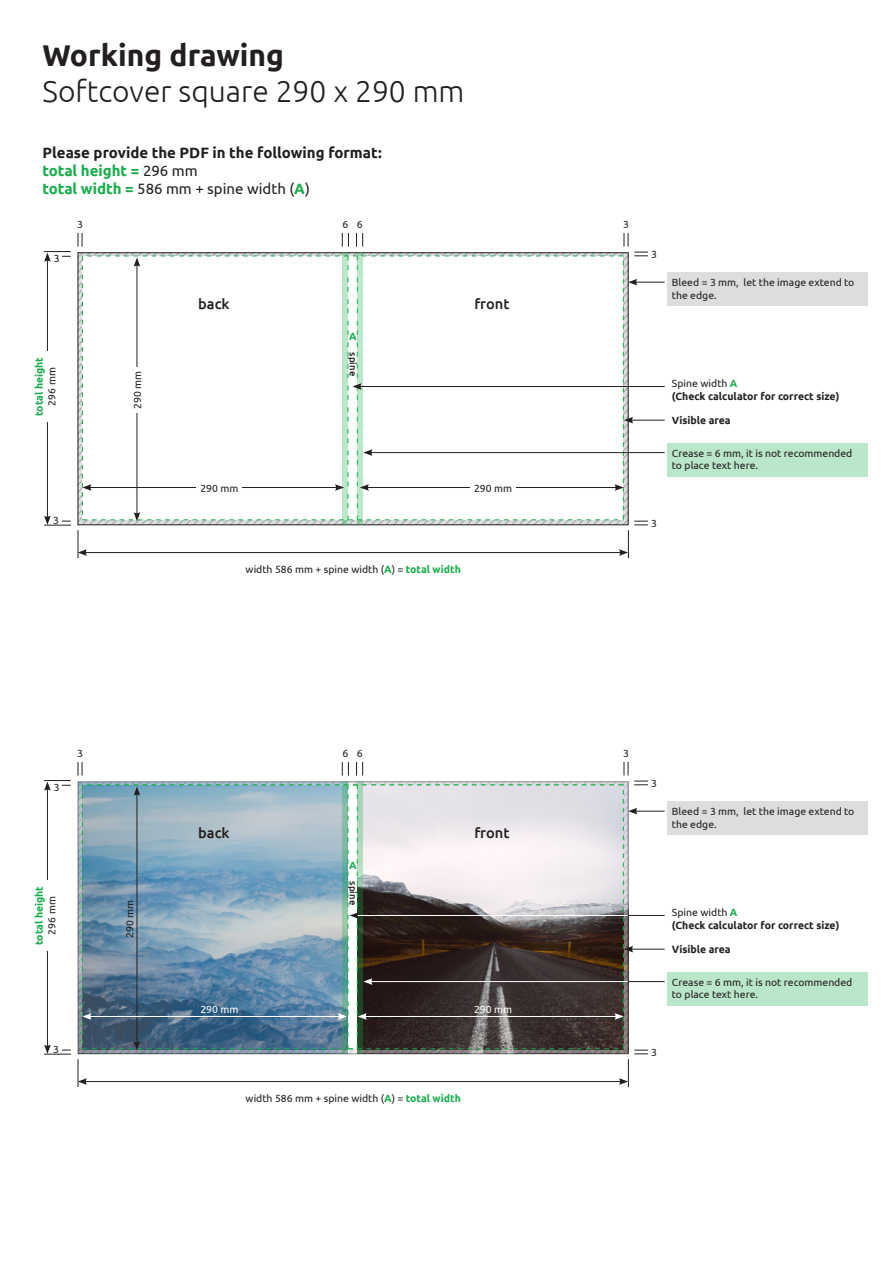
<style>
.page{position:relative;width:893px;height:1263px;background:#fff}
.page>*{position:absolute;margin:0;border:0;box-sizing:border-box;transform-origin:0 0}
.t1{font:300 30px "Ubuntu";color:#231f20}
.t2{font:700 30px "Ubuntu";color:#231f20}
.t3{font:700 15px/18px "Ubuntu";color:#231f20}
.t4{font:15px "Ubuntu";color:#231f20}
.t5{font:500 14.55px "Ubuntu";color:#231f20}
.t6{font:10.5px/12.5px "Ubuntu";color:#231f20}
.t7{font:700 10.5px "Ubuntu";color:#231f20}
.t8{font:700 10.5px "Ubuntu";color:#18ad4c}
.t9{font:10.5px "Ubuntu";color:#fff}
.t10{font:500 9.45px "Ubuntu";color:#231f20}
.s1{color:#18ad4c}
.s2{font-weight:400}
.s3{font-weight:700;color:#18ad4c}
</style>
<div class="page">
<div style="left:668px;top:272px;width:200px;height:34px;background:#dcdddf"></div>
<div style="left:668px;top:443px;width:200px;height:34px;background:#bae6c9"></div>
<hr style="left:47px;top:259px;width:1px;height:259px;background:#231f20">
<svg style="left:44px;top:516px;width:27px;height:10px"></svg>
<div style="left:19px;top:351px;width:52px;height:71px;background:#fff"></div>
<hr style="left:631px;top:420px;width:34px;height:1px;background:#231f20">
<hr style="left:370px;top:452px;width:295px;height:1px;background:#231f20">
<hr style="left:635px;top:282px;width:30px;height:1px;background:#231f20">
<svg style="left:44px;top:251px;width:27px;height:11px"></svg>
<hr style="left:359px;top:386px;width:306px;height:1px;background:#231f20">
<svg style="left:78px;top:233px;width:570px;height:325px"></svg>
<div style="left:470px;top:476px;width:46px;height:23px;background:#fff"></div>
<div style="left:668px;top:801px;width:200px;height:34px;background:#dcdddf"></div>
<div style="left:668px;top:972px;width:200px;height:34px;background:#bae6c9"></div>
<hr style="left:47px;top:788px;width:1px;height:259px;background:#231f20">
<svg style="left:342px;top:762px;width:7px;height:13px"></svg>
<svg style="left:356px;top:762px;width:7px;height:13px"></svg>
<svg style="left:78px;top:762px;width:5px;height:13px"></svg>
<svg style="left:624px;top:762px;width:5px;height:13px"></svg>
<svg style="left:44px;top:1045px;width:27px;height:10px"></svg>
<div style="left:19px;top:880px;width:52px;height:71px;background:#fff"></div>
<hr style="left:631px;top:949px;width:34px;height:1px;background:#231f20">
<hr style="left:370px;top:981px;width:295px;height:1px;background:#231f20">
<hr style="left:635px;top:811px;width:30px;height:1px;background:#231f20">
<svg style="left:44px;top:780px;width:27px;height:11px"></svg>
<hr style="left:356px;top:915px;width:309px;height:1px;background:#231f20">
<svg style="left:78px;top:781px;width:570px;height:306px"></svg>
<p class="t2" style="left:43px;top:37px;width:243px">Working drawing</p>
<p class="t1" style="left:43px;top:73px;width:423px">Softcover square 290 x 290 mm</p>
<p class="t3" style="left:43px;top:144px;width:341px">Please provide the PDF in the following format: <span class="s1">total height =</span> <span class="s2">296 mm</span></p>
<p class="t4" style="left:43px;top:180px;width:269px"><span class="s3">total width =</span> 586 mm + spine width (<span class="s3">A</span>)</p>
<p class="t6" style="left:54px;top:251px;width:7px">3</p>
<p class="t6" style="left:77px;top:218px;width:7px">3</p>
<p class="t6" style="left:343px;top:218px;width:7px">6</p>
<p class="t6" style="left:357px;top:218px;width:7px">6</p>
<p class="t6" style="left:623px;top:218px;width:7px">3</p>
<p class="t5" style="left:198px;top:295px;width:33px">back</p>
<p class="t5" style="left:474px;top:295px;width:37px">front</p>
<p class="t8" style="left:349px;top:330px;width:9px">A</p>
<p class="t8" style="left:33px;top:416px;width:60px;rotate:-90deg">total height</p>
<p class="t6" style="left:45px;top:405px;width:40px;rotate:-90deg">296 mm</p>
<p class="t6" style="left:131px;top:409px;width:40px;rotate:-90deg">290 mm</p>
<p class="t10" style="left:359px;top:352px;width:25px;rotate:90deg">spine</p>
<p class="t6" style="left:651px;top:247px;width:7px">3</p>
<p class="t6" style="left:200px;top:481px;width:40px">290 mm</p>
<p class="t6" style="left:474px;top:481px;width:40px">290 mm</p>
<p class="t6" style="left:53px;top:514px;width:7px">3</p>
<p class="t6" style="left:651px;top:516px;width:7px">3</p>
<p class="t6" style="left:246px;top:563px;width:217px">width 586 mm + spine width (<span class="s3">A</span>) = <span class="s3">total width</span></p>
<p class="t6" style="left:672px;top:276px;width:184px">Bleed = 3 mm, let the image extend to the edge.</p>
<p class="t6" style="left:672px;top:377px;width:67px">Spine width <span class="s3">A</span></p>
<p class="t7" style="left:672px;top:390px;width:169px">(Check calculator for correct size)</p>
<p class="t7" style="left:672px;top:414px;width:60px">Visible area</p>
<p class="t6" style="left:672px;top:446px;width:182px">Crease = 6 mm, it is not recommended to place text here.</p>
<p class="t6" style="left:54px;top:780px;width:7px">3</p>
<p class="t6" style="left:77px;top:747px;width:7px">3</p>
<p class="t6" style="left:343px;top:747px;width:7px">6</p>
<p class="t6" style="left:357px;top:747px;width:7px">6</p>
<p class="t6" style="left:623px;top:747px;width:7px">3</p>
<p class="t5" style="left:198px;top:824px;width:33px">back</p>
<p class="t5" style="left:474px;top:824px;width:37px">front</p>
<p class="t8" style="left:349px;top:859px;width:9px">A</p>
<p class="t8" style="left:33px;top:945px;width:60px;rotate:-90deg">total height</p>
<p class="t6" style="left:45px;top:934px;width:40px;rotate:-90deg">296 mm</p>
<p class="t6" style="left:123px;top:938px;width:40px;rotate:-90deg">290 mm</p>
<p class="t10" style="left:359px;top:881px;width:25px;rotate:90deg">spine</p>
<p class="t6" style="left:651px;top:776px;width:7px">3</p>
<p class="t9" style="left:200px;top:1002px;width:40px">290 mm</p>
<p class="t9" style="left:474px;top:1002px;width:40px">290 mm</p>
<p class="t6" style="left:53px;top:1043px;width:7px">3</p>
<p class="t6" style="left:651px;top:1045px;width:7px">3</p>
<p class="t6" style="left:246px;top:1092px;width:217px">width 586 mm + spine width (<span class="s3">A</span>) = <span class="s3">total width</span></p>
<p class="t6" style="left:672px;top:805px;width:184px">Bleed = 3 mm, let the image extend to the edge.</p>
<p class="t6" style="left:672px;top:906px;width:67px">Spine width <span class="s3">A</span></p>
<p class="t7" style="left:672px;top:919px;width:169px">(Check calculator for correct size)</p>
<p class="t7" style="left:672px;top:943px;width:60px">Visible area</p>
<p class="t6" style="left:672px;top:975px;width:182px">Crease = 6 mm, it is not recommended to place text here.</p>
</div>
